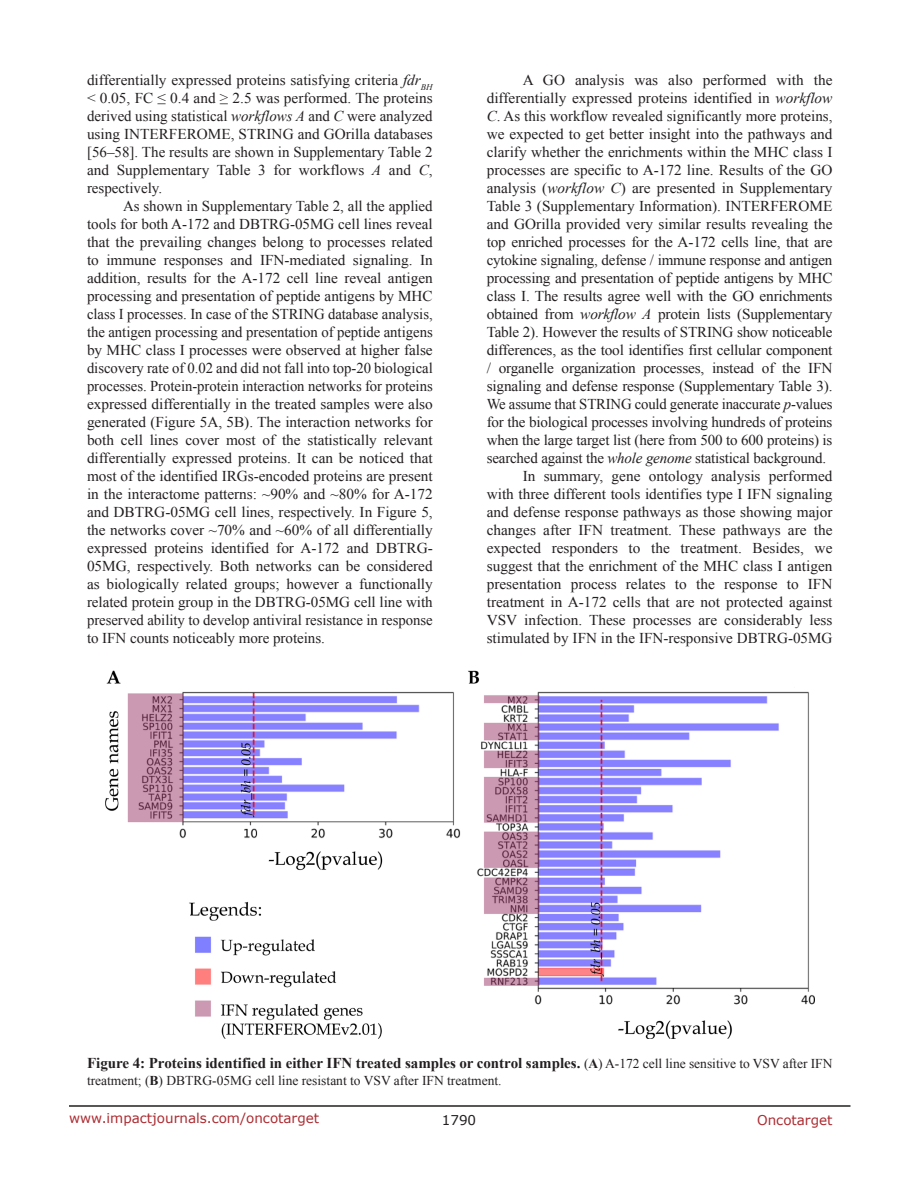
<style>
.page{position:relative;width:918px;height:1188px;background:#fff}
.page>*{position:absolute;margin:0;border:0;box-sizing:border-box;transform-origin:0 0}
.BodyText{font:15px/18px "Times New Roman";color:#231f20;text-align:justify}
.FigureText{font:700 15px "Times New Roman";color:#231f20}
.FigureText-2{font:13.5px "Times New Roman";color:#231f20}
.t1{font:13.5px "Verdana";color:#ac2b31}
.t2{font:13.5px "Verdana";color:#231f20}
.s1{font-style:italic}
.s2{font-weight:400;font-size:13.5px}
.s3{font-size:13.5px}
.s4{font-weight:700}
</style>
<div class="page">
<hr style="left:69px;top:1105px;width:781px;height:2px;background:#231f20">
<img style="left:105px;top:671px;width:709px;height:367px">
<p class="BodyText" style="left:87px;top:71px;width:347px">differentially expressed proteins satisfying criteria <span class="s1">fdr</span><sub>BH </sub>&lt; 0.05, FC ≤ 0.4 and ≥ 2.5 was performed. The proteins derived using statistical <span class="s1">workflows A</span> and <span class="s1">C</span> were analyzed using INTERFEROME, STRING and GOrilla databases [56–58]. The results are shown in Supplementary Table 2 and Supplementary Table 3 for workflows <span class="s1">A</span> and <span class="s1">C</span>, respectively.</p>
<p class="BodyText" style="left:87px;top:197px;width:347px;text-indent:36px">As shown in Supplementary Table 2, all the applied tools for both A-172 and DBTRG-05MG cell lines reveal that the prevailing changes belong to processes related to immune responses and IFN-mediated signaling. In addition, results for the A-172 cell line reveal antigen processing and presentation of peptide antigens by MHC class I processes. In case of the STRING database analysis, the antigen processing and presentation of peptide antigens by MHC class I processes were observed at higher false discovery rate of 0.02 and did not fall into top-20 biological processes. Protein-protein interaction networks for proteins expressed differentially in the treated samples were also generated (Figure 5A, 5B). The interaction networks for both cell lines cover most of the statistically relevant differentially expressed proteins. It can be noticed that most of the identified IRGs-encoded proteins are present in the interactome patterns: ~90% and ~80% for A-172 and DBTRG-05MG cell lines, respectively. In Figure 5, the networks cover ~70% and ~60% of all differentially expressed proteins identified for A-172 and DBTRG-05MG, respectively. Both networks can be considered as biologically related groups; however a functionally related protein group in the DBTRG-05MG cell line with preserved ability to develop antiviral resistance in response to IFN counts noticeably more proteins.</p>
<p class="BodyText" style="left:487px;top:71px;width:347px;text-indent:36px">A GO analysis was also performed with the differentially expressed proteins identified in <span class="s1">workflow C</span>. As this workflow revealed significantly more proteins, we expected to get better insight into the pathways and clarify whether the enrichments within the MHC class I processes are specific to A-172 line. Results of the GO analysis (<span class="s1">workflow C</span>) are presented in Supplementary Table 3 (Supplementary Information). INTERFEROME and GOrilla provided very similar results revealing the top enriched processes for the A-172 cells line, that are cytokine signaling, defense / immune response and antigen processing and presentation of peptide antigens by MHC class I. The results agree well with the GO enrichments obtained from <span class="s1">workflow A</span> protein lists (Supplementary Table 2). However the results of STRING show noticeable differences, as the tool identifies first cellular component / organelle organization processes, instead of the IFN signaling and defense response (Supplementary Table 3).<br>We assume that STRING could generate inaccurate <span class="s1">p</span>-values for the biological processes involving hundreds of proteins when the large target list (here from 500 to 600 proteins) is searched against the <span class="s1">whole genome</span> statistical background.</p>
<p class="BodyText" style="left:487px;top:467px;width:347px;text-indent:36px">In summary, gene ontology analysis performed with three different tools identifies type I IFN signaling and defense response pathways as those showing major changes after IFN treatment. These pathways are the expected responders to the treatment. Besides, we suggest that the enrichment of the MHC class I antigen presentation process relates to the response to IFN treatment in A-172 cells that are not protected against VSV infection. These processes are considerably less stimulated by IFN in the IFN-responsive DBTRG-05MG</p>
<p class="FigureText" style="left:87px;top:1053px;width:747px">Figure 4: Proteins identified in either IFN treated samples or control samples. <span class="s2">(</span><span class="s3">A</span><span class="s2">) A-172 cell line sensitive to VSV after IFN</span></p>
<p class="FigureText-2" style="left:87px;top:1071px;width:416px">treatment; (<span class="s4">B</span>) DBTRG-05MG cell line resistant to VSV after IFN treatment.</p>
<p class="t1" style="left:69px;top:1109px;width:252px">www.impactjournals.com/oncotarget</p>
<p class="t2" style="left:442px;top:1111px;width:36px">1790</p>
<p class="t1" style="left:757px;top:1111px;width:77px">Oncotarget</p>
</div>
